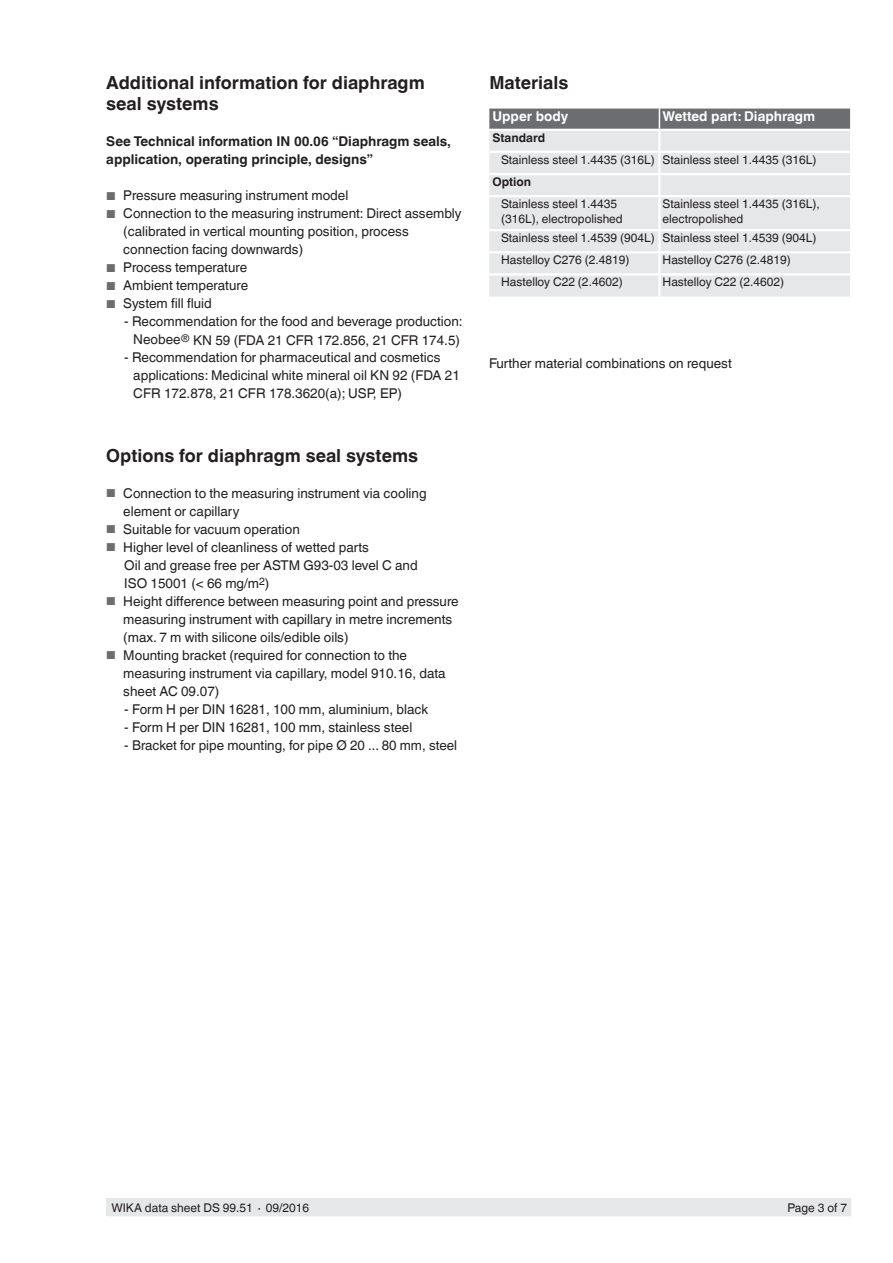
<style>
.page{position:relative;width:893px;height:1263px;background:#fff}
.page>*{position:absolute;margin:0;border:0;box-sizing:border-box;transform-origin:0 0}
.t1{font:700 18px/21px "Helvetica World";color:#231f20}
.t2{font:13.5px/18px "Helvetica World";color:#231f20}
.t3{font:700 13.5px/18px "Helvetica World";color:#231f20}
.t4{font:700 13.5px "Helvetica World";color:#fff}
.t5{font:12px/15px "Helvetica World";color:#231f20}
.t6{font:700 12px "Helvetica World";color:#231f20}
.s1{font-size:11.55px;color:#6c6d70}
</style>
<div class="page">
<div style="left:106px;top:1198px;width:744px;height:18px;background:#e6e7e9"></div>
<svg style="left:489px;top:109px;width:361px;height:187px;background:#dbdcde"></svg>
<hr style="left:659px;top:129px;width:191px;height:2px;background:#fff">
<h1 class="t1" style="left:106px;top:73px;width:320px">Additional information for diaphragm seal systems</h1>
<p class="t3" style="left:106px;top:133px;width:346px">See Technical information IN 00.06 “Diaphragm seals, application, operating principle, designs”</p>
<p class="t2" style="left:106px;top:187px;width:244px"><span class="s1">■</span> Pressure measuring instrument model</p>
<p class="t2" style="left:123px;top:205px;width:340px;text-indent:-17px"><span class="s1">■</span> Connection to the measuring instrument: Direct assembly (calibrated in vertical mounting position, process connection facing downwards)</p>
<p class="t2" style="left:106px;top:259px;width:142px"><span class="s1">■</span> Process temperature</p>
<p class="t2" style="left:106px;top:277px;width:143px"><span class="s1">■</span> Ambient temperature</p>
<p class="t2" style="left:106px;top:295px;width:107px"><span class="s1">■</span> System fill fluid</p>
<p class="t2" style="left:124px;top:313px;width:340px;text-align:center">- Recommendation for the food and beverage production:<br>Neobee<sup>®</sup> KN 59 (FDA 21 CFR 172.856, 21 CFR 174.5)</p>
<p class="t2" style="left:133px;top:349px;width:328px;text-indent:-9px">- Recommendation for pharmaceutical and cosmetics applications: Medicinal white mineral oil KN 92 (FDA 21<br>CFR 172.878, 21 CFR 178.3620(a); USP, EP)</p>
<h1 class="t1" style="left:106px;top:445px;width:313px">Options for diaphragm seal systems</h1>
<p class="t2" style="left:123px;top:484px;width:305px;text-indent:-17px"><span class="s1">■</span> Connection to the measuring instrument via cooling element or capillary</p>
<p class="t2" style="left:106px;top:520px;width:195px"><span class="s1">■</span> Suitable for vacuum operation</p>
<p class="t2" style="left:124px;top:538px;width:295px;text-indent:-18px"><span class="s1">■</span> Higher level of cleanliness of wetted parts<br>Oil and grease free per ASTM G93-03 level C and<br>ISO 15001 (&lt; 66 mg/m<sup>2</sup>)</p>
<p class="t2" style="left:123px;top:592px;width:337px;text-indent:-17px"><span class="s1">■</span> Height difference between measuring point and pressure measuring instrument with capillary in metre increments (max. 7 m with silicone oils/edible oils)</p>
<p class="t2" style="left:123px;top:646px;width:324px;text-indent:-17px"><span class="s1">■</span> Mounting bracket (required for connection to the measuring instrument via capillary, model 910.16, data sheet AC 09.07)</p>
<p class="t2" style="left:124px;top:700px;width:305px">- Form H per DIN 16281, 100 mm, aluminium, black</p>
<p class="t2" style="left:124px;top:718px;width:290px">- Form H per DIN 16281, 100 mm, stainless steel</p>
<p class="t2" style="left:124px;top:736px;width:334px">- Bracket for pipe mounting, for pipe Ø 20 ... 80 mm, steel</p>
<h1 class="t1" style="left:489px;top:73px;width:81px">Materials</h1>
<p class="t4" style="left:492px;top:109px;width:77px">Upper body</p>
<p class="t4" style="left:663px;top:109px;width:154px">Wetted part: Diaphragm</p>
<p class="t6" style="left:492px;top:130px;width:54px">Standard</p>
<p class="t5" style="left:501px;top:152px;width:317px">Stainless steel 1.4435 (316L) Stainless steel 1.4435 (316L)</p>
<p class="t6" style="left:492px;top:175px;width:40px">Option</p>
<p class="t5" style="left:501px;top:196px;width:123px">Stainless steel 1.4435 (316L), electropolished</p>
<p class="t5" style="left:663px;top:196px;width:159px">Stainless steel 1.4435 (316L), electropolished</p>
<p class="t5" style="left:501px;top:227px;width:317px;line-height:22px">Stainless steel 1.4539 (904L) Stainless steel 1.4539 (904L)<br>Hastelloy C276 (2.4819)</p>
<p class="t5" style="left:663px;top:252px;width:130px">Hastelloy C276 (2.4819)</p>
<p class="t5" style="left:501px;top:275px;width:123px">Hastelloy C22 (2.4602)</p>
<p class="t5" style="left:663px;top:275px;width:123px">Hastelloy C22 (2.4602)</p>
<p class="t2" style="left:489px;top:354px;width:244px">Further material combinations on request</p>
<p class="t5" style="left:111px;top:1200px;width:199px">WIKA data sheet DS 99.51 ∙ 09/2016</p>
<p class="t5" style="left:788px;top:1200px;width:61px">Page 3 of 7</p>
</div>
